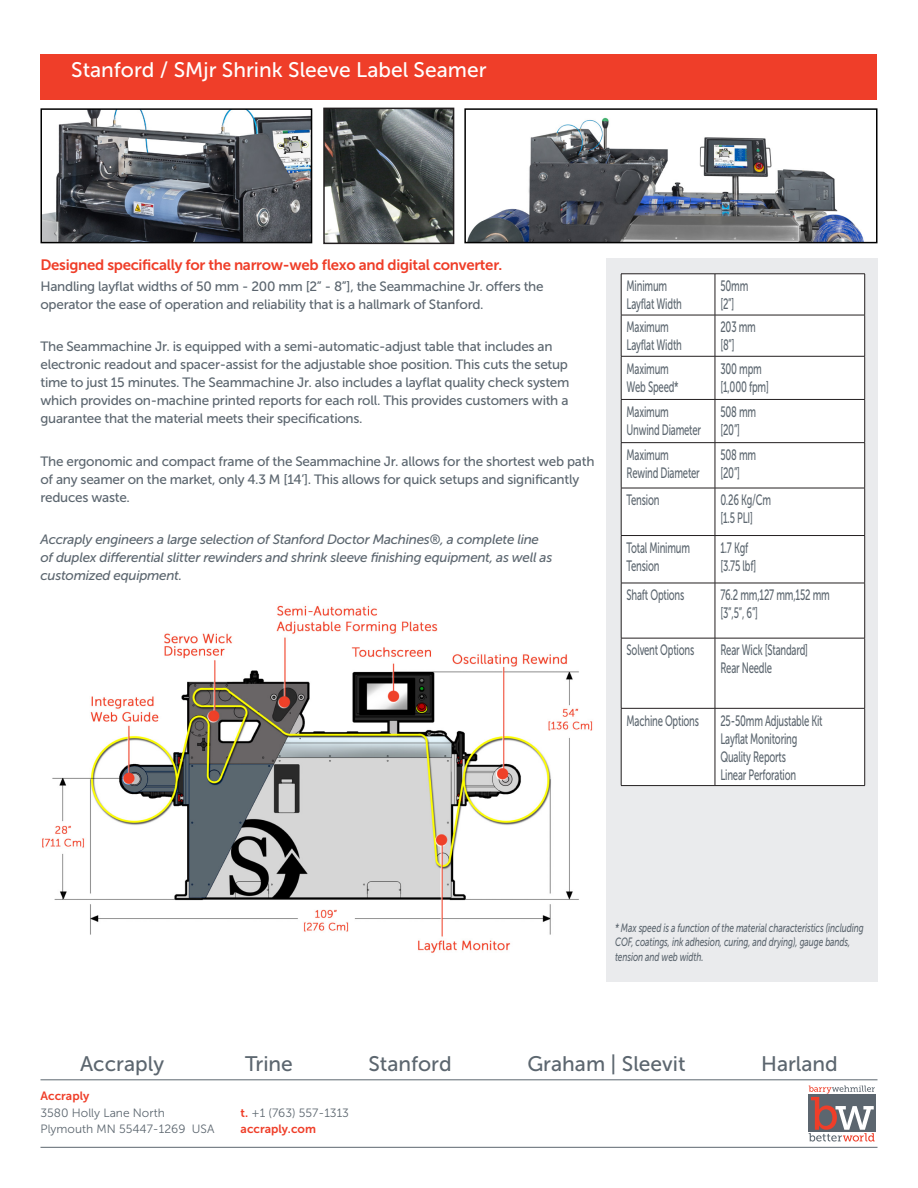
<style>
.page{position:relative;width:918px;height:1188px;background:#fff}
.page>*{position:absolute;margin:0;border:0;box-sizing:border-box;transform-origin:0 0}
.t1{font:21px "Museo Sans 500";color:#5c666f}
.Page_2_Heading{font:21px "Museo Sans 500";color:#fff}
.Page_2_Table_cells{font:15px/18px "Museo Sans 500";letter-spacing:-.02em;color:#5c666f;scale:.63 1}
.Page_2_Intro{font:15px "Museo Sans 700";letter-spacing:-.02em;color:#ef3e29}
.Page_2_Body{font:13.5px/18px "Museo Sans 500";letter-spacing:-.02em;color:#5c666f}
.Page_2_Body-2{font:italic 13.5px/18px "Museo Sans 500";letter-spacing:-.02em;color:#5c666f}
.t2{font:italic 12px/14.4px "Museo Sans 500";letter-spacing:-.01em;color:#5c666f;scale:.7 1}
.t3{font:12px/16.5px "Museo Sans 300";color:#5c666f}
.t4{font:12px "Museo Sans 700";color:#ef3e29}
.s1{font-family:"Museo Sans 700";color:#ef3e29}
</style>
<div class="page">
<svg style="left:809px;top:1086px;width:66px;height:56px"></svg>
<hr style="left:40px;top:1147px;width:838px;height:1px;background:#5c666f">
<hr style="left:40px;top:1080px;width:838px;height:1px;background:#5c666f">
<div style="left:40px;top:54px;width:838px;height:45px;background:#ef3e29"></div>
<div style="left:606px;top:258px;width:272px;height:724px;background:#eaebed"></div>
<img style="left:326px;top:111px;width:125px;height:130px">
<div style="left:323px;top:108px;width:131px;height:136px;border:2px solid #231f20"></div>
<div style="left:622px;top:275px;width:242px;height:40px;background:#fff"></div>
<div style="left:622px;top:316px;width:242px;height:469px;background:#fff"></div>
<hr style="left:621px;top:274px;width:94px;height:1px;background:#231f20">
<hr style="left:621px;top:274px;width:1px;height:41px;background:#231f20">
<hr style="left:715px;top:274px;width:150px;height:1px;background:#231f20">
<hr style="left:715px;top:274px;width:1px;height:41px;background:#231f20">
<hr style="left:864px;top:274px;width:1px;height:41px;background:#231f20">
<hr style="left:621px;top:315px;width:94px;height:1px;background:#231f20">
<hr style="left:621px;top:315px;width:1px;height:41px;background:#231f20">
<hr style="left:715px;top:315px;width:150px;height:1px;background:#231f20">
<hr style="left:715px;top:315px;width:1px;height:41px;background:#231f20">
<hr style="left:864px;top:315px;width:1px;height:41px;background:#231f20">
<hr style="left:621px;top:356px;width:94px;height:1px;background:#231f20">
<hr style="left:621px;top:356px;width:1px;height:43px;background:#231f20">
<hr style="left:715px;top:356px;width:150px;height:1px;background:#231f20">
<hr style="left:715px;top:356px;width:1px;height:43px;background:#231f20">
<hr style="left:864px;top:356px;width:1px;height:43px;background:#231f20">
<hr style="left:621px;top:399px;width:94px;height:1px;background:#231f20">
<hr style="left:621px;top:400px;width:1px;height:42px;background:#231f20">
<hr style="left:715px;top:399px;width:150px;height:1px;background:#231f20">
<hr style="left:715px;top:400px;width:1px;height:42px;background:#231f20">
<hr style="left:864px;top:400px;width:1px;height:42px;background:#231f20">
<hr style="left:621px;top:442px;width:94px;height:1px;background:#231f20">
<hr style="left:621px;top:443px;width:1px;height:45px;background:#231f20">
<hr style="left:715px;top:442px;width:150px;height:1px;background:#231f20">
<hr style="left:715px;top:443px;width:1px;height:45px;background:#231f20">
<hr style="left:864px;top:443px;width:1px;height:45px;background:#231f20">
<hr style="left:621px;top:488px;width:94px;height:1px;background:#231f20">
<hr style="left:621px;top:488px;width:1px;height:47px;background:#231f20">
<hr style="left:715px;top:488px;width:150px;height:1px;background:#231f20">
<hr style="left:715px;top:488px;width:1px;height:47px;background:#231f20">
<hr style="left:864px;top:488px;width:1px;height:47px;background:#231f20">
<hr style="left:621px;top:535px;width:94px;height:1px;background:#231f20">
<hr style="left:621px;top:536px;width:1px;height:47px;background:#231f20">
<hr style="left:715px;top:535px;width:150px;height:1px;background:#231f20">
<hr style="left:715px;top:536px;width:1px;height:47px;background:#231f20">
<hr style="left:864px;top:536px;width:1px;height:47px;background:#231f20">
<hr style="left:621px;top:583px;width:94px;height:1px;background:#231f20">
<hr style="left:621px;top:583px;width:1px;height:55px;background:#231f20">
<hr style="left:715px;top:583px;width:150px;height:1px;background:#231f20">
<hr style="left:715px;top:583px;width:1px;height:55px;background:#231f20">
<hr style="left:864px;top:583px;width:1px;height:55px;background:#231f20">
<hr style="left:621px;top:638px;width:94px;height:1px;background:#231f20">
<hr style="left:621px;top:638px;width:1px;height:70px;background:#231f20">
<hr style="left:715px;top:638px;width:150px;height:1px;background:#231f20">
<hr style="left:715px;top:638px;width:1px;height:70px;background:#231f20">
<hr style="left:864px;top:638px;width:1px;height:70px;background:#231f20">
<hr style="left:621px;top:708px;width:94px;height:1px;background:#231f20">
<hr style="left:621px;top:709px;width:1px;height:76px;background:#231f20">
<hr style="left:715px;top:708px;width:150px;height:1px;background:#231f20">
<hr style="left:715px;top:709px;width:1px;height:76px;background:#231f20">
<hr style="left:864px;top:709px;width:1px;height:76px;background:#231f20">
<hr style="left:621px;top:785px;width:94px;height:1px;background:#231f20">
<hr style="left:715px;top:785px;width:150px;height:1px;background:#231f20">
<img style="left:43px;top:111px;width:266px;height:129px">
<div style="left:40px;top:108px;width:272px;height:135px;border:2px solid #000"></div>
<img style="left:467px;top:117px;width:397px;height:123px">
<div style="left:464px;top:108px;width:414px;height:135px;border:2px solid #000"></div>
<img style="left:42px;top:605px;width:551px;height:348px">
<p class="Page_2_Heading" style="left:71px;top:59px;width:417px">Stanford / SMjr Shrink Sleeve Label Seamer</p>
<p class="Page_2_Intro" style="left:40px;top:256px;width:463px">Designed specifically for the narrow-web flexo and digital converter.</p>
<p class="Page_2_Body" style="left:40px;top:277px;width:505px">Handling layflat widths of 50 mm - 200 mm [2” - 8”], the Seammachine Jr. offers the operator the ease of operation and reliability that is a hallmark of Stanford.</p>
<p class="Page_2_Body" style="left:40px;top:338px;width:531px">The Seammachine Jr. is equipped with a semi-automatic-adjust table that includes an electronic readout and spacer-assist for the adjustable shoe position. This cuts the setup time to just 15 minutes. The Seammachine Jr. also includes a layflat quality check system which provides on-machine printed reports for each roll. This provides customers with a guarantee that the material meets their specifications.</p>
<p class="Page_2_Body" style="left:40px;top:452px;width:555px">The ergonomic and compact frame of the Seammachine Jr. allows for the shortest web path of any seamer on the market, only 4.3 M [14’]. This allows for quick setups and significantly reduces waste.</p>
<p class="Page_2_Body-2" style="left:40px;top:531px;width:513px">Accraply engineers a large selection of Stanford Doctor Machines®, a complete line of duplex differential slitter rewinders and shrink sleeve finishing equipment, as well as customized equipment.</p>
<p class="Page_2_Table_cells" style="left:627px;top:277px;width:89px">Minimum<br>Layflat Width</p>
<p class="Page_2_Table_cells" style="left:720px;top:277px;width:46px">50mm [2”]</p>
<p class="Page_2_Table_cells" style="left:627px;top:318px;width:89px">Maximum<br>Layflat Width</p>
<p class="Page_2_Table_cells" style="left:720px;top:318px;width:58px">203 mm [8”]</p>
<p class="Page_2_Table_cells" style="left:627px;top:359px;width:84px">Maximum<br>Web Speed*</p>
<p class="Page_2_Table_cells" style="left:720px;top:359px;width:68px">300 mpm</p>
<p class="Page_2_Table_cells" style="left:720px;top:377px;width:79px">[1,000 fpm]</p>
<p class="Page_2_Table_cells" style="left:627px;top:403px;width:120px">Maximum<br>Unwind Diameter</p>
<p class="Page_2_Table_cells" style="left:720px;top:403px;width:58px">508 mm</p>
<p class="Page_2_Table_cells" style="left:720px;top:421px;width:33px">[20”]</p>
<p class="Page_2_Table_cells" style="left:627px;top:446px;width:118px">Maximum<br>Rewind Diameter</p>
<p class="Page_2_Table_cells" style="left:720px;top:446px;width:58px">508 mm</p>
<p class="Page_2_Table_cells" style="left:720px;top:464px;width:33px">[20”]</p>
<p class="Page_2_Table_cells" style="left:627px;top:491px;width:54px">Tension</p>
<p class="Page_2_Table_cells" style="left:720px;top:491px;width:82px">0.26 Kg/Cm</p>
<p class="Page_2_Table_cells" style="left:720px;top:509px;width:53px">[1.5 PLI]</p>
<p class="Page_2_Table_cells" style="left:627px;top:539px;width:102px">Total Minimum<br>Tension</p>
<p class="Page_2_Table_cells" style="left:720px;top:539px;width:46px">1.7 Kgf</p>
<p class="Page_2_Table_cells" style="left:720px;top:557px;width:59px">[3.75 lbf]</p>
<p class="Page_2_Table_cells" style="left:627px;top:586px;width:93px">Shaft Options</p>
<p class="Page_2_Table_cells" style="left:720px;top:586px;width:175px">76.2 mm,127 mm,152 mm</p>
<p class="Page_2_Table_cells" style="left:720px;top:604px;width:61px">[3”,5”, 6”]</p>
<p class="Page_2_Table_cells" style="left:627px;top:641px;width:109px">Solvent Options</p>
<p class="Page_2_Table_cells" style="left:720px;top:641px;width:141px">Rear Wick [Standard]</p>
<p class="Page_2_Table_cells" style="left:720px;top:659px;width:84px">Rear Needle</p>
<p class="Page_2_Table_cells" style="left:627px;top:711px;width:117px">Machine Options</p>
<p class="Page_2_Table_cells" style="left:720px;top:711px;width:164px">25-50mm Adjustable Kit</p>
<p class="Page_2_Table_cells" style="left:720px;top:729px;width:124px">Layflat Monitoring</p>
<p class="Page_2_Table_cells" style="left:720px;top:747px;width:106px">Quality Reports</p>
<p class="Page_2_Table_cells" style="left:720px;top:765px;width:122px">Linear Perforation</p>
<p class="t2" style="left:615px;top:921px;width:357px">* Max speed is a function of the material characteristics (including<br>COF, coatings, ink adhesion, curing, and drying), gauge bands, tension and web width.</p>
<h1 class="t1" style="left:80px;top:1052px;width:86px">Accraply</h1>
<h1 class="t1" style="left:245px;top:1052px;width:49px">Trine</h1>
<h1 class="t1" style="left:369px;top:1052px;width:85px">Stanford</h1>
<h1 class="t1" style="left:527px;top:1052px;width:160px">Graham | Sleevit</h1>
<h1 class="t1" style="left:761px;top:1052px;width:78px">Harland</h1>
<p class="t4" style="left:40px;top:1089px;width:50px">Accraply</p>
<p class="t3" style="left:40px;top:1104px;width:176px">3580 Holly Lane North<br>Plymouth MN 55447-1269 USA</p>
<p class="t3" style="left:241px;top:1104px;width:110px"><span class="s1">t.</span> +1 (763) 557-1313</p>
<p class="t4" style="left:241px;top:1122px;width:77px">accraply.com</p>
</div>
